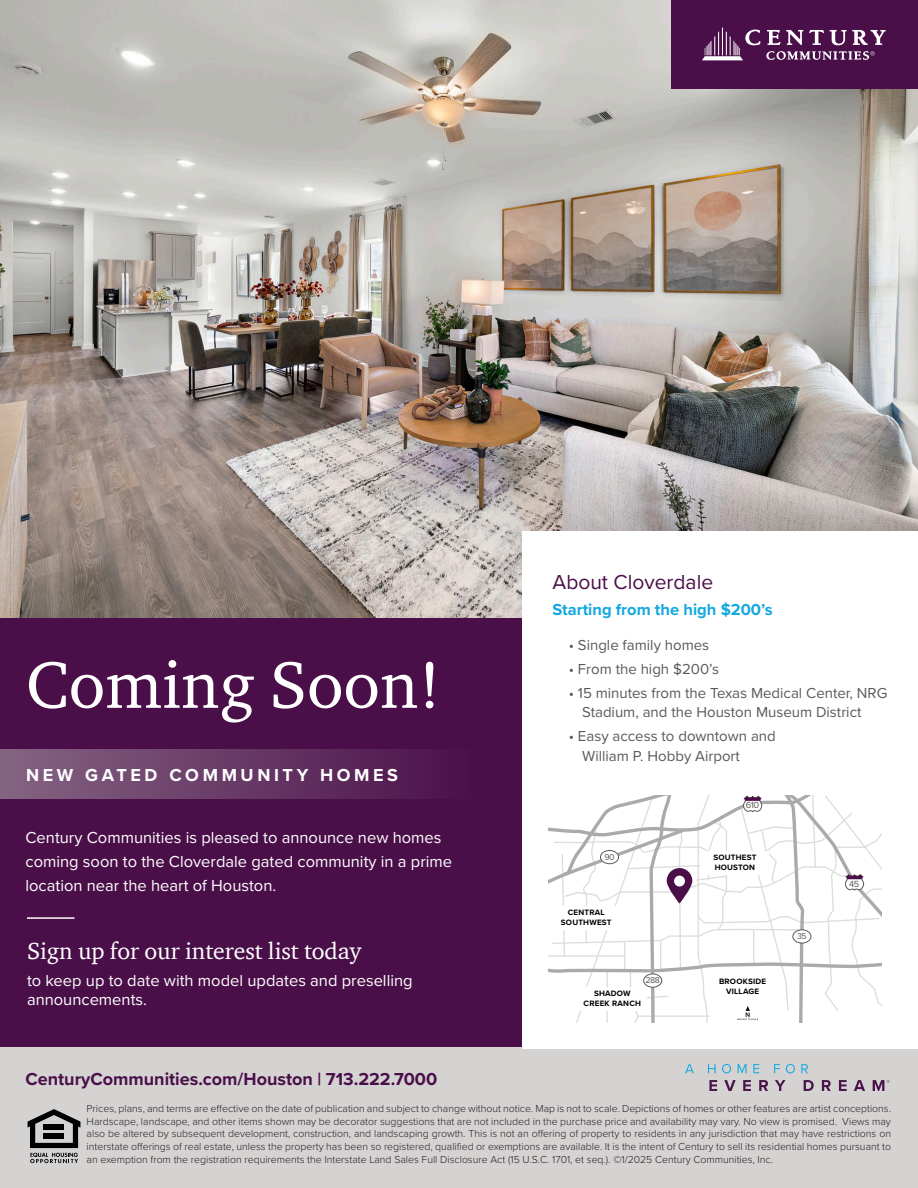
<style>
.page{position:relative;width:918px;height:1188px;background:#fff}
.page>*{position:absolute;margin:0;border:0;box-sizing:border-box;transform-origin:0 0}
.t1{font:67.5px "ITC Charter Com";color:#fff}
.t2{font:23.7px "ITC Charter Com";color:#fff}
.t3{font:21px "Proxima Nova";color:#4a0f49}
.t4{font:700 18px "Proxima Nova";color:#4a0f49}
.t5{font:700 18px "Proxima Nova";letter-spacing:.2em;color:#fff}
.t6{font:16.5px/24px "Proxima Nova";color:#fff}
.t7{font:700 16.5px "Proxima Nova";color:#14a8e0}
.t8{font:15px "Proxima Nova";color:#595a59}
.t9{font:300 10.5px/12.6px "Proxima Nova";color:#231f20;text-align:justify}
.t10{font:9.3px "Proxima Nova";color:#5a5a5a}
.t11{font:8.85px "Proxima Nova";letter-spacing:-.05em;color:#5a5a5a}
.t12{font:700 8.1px/9.8px "Proxima Nova";letter-spacing:.025em;color:#000;text-align:center}
</style>
<div class="page">
<div style="left:0;top:618px;width:532px;height:431px;background:#4a0f49"></div>
<img style="left:0;top:0;width:918px;height:618px">
<div style="left:0;top:1048px;width:918px;height:140px;background:#d4d3d2"></div>
<div style="left:522px;top:531px;width:396px;height:518px;background:#fff"></div>
<svg style="left:28px;top:1109px;width:52px;height:54px"></svg>
<div style="left:44px;top:1125px;width:20px;height:5px;background:#000"></div>
<div style="left:44px;top:1133px;width:20px;height:6px;background:#000"></div>
<div style="left:0;top:749px;width:478px;height:50px;background:linear-gradient(to right,#856483,#4a1049)"></div>
<svg style="left:548px;top:796px;width:334px;height:226px"></svg>
<div style="left:644px;top:974px;width:18px;height:13px;background:#fff;border-radius:50%"></div>
<div style="left:643px;top:974px;width:19px;height:13px;border:1px solid #5a5a5a;border-radius:50%"></div>
<div style="left:793px;top:930px;width:18px;height:13px;background:#fff;border-radius:50%"></div>
<div style="left:793px;top:930px;width:18px;height:13px;border:1px solid #5a5a5a;border-radius:50%"></div>
<div style="left:600px;top:850px;width:19px;height:14px;background:#fff;border-radius:50%"></div>
<div style="left:600px;top:850px;width:19px;height:14px;border:1px solid #5a5a5a;border-radius:50%"></div>
<div style="left:672px;top:0;width:246px;height:88px;background:#4a0f49"></div>
<svg style="left:809px;top:30px;width:15px;height:15px"></svg>
<svg style="left:767px;top:30px;width:13px;height:15px"></svg>
<svg style="left:786px;top:30px;width:17px;height:15px"></svg>
<svg style="left:830px;top:30px;width:56px;height:15px"></svg>
<svg style="left:702px;top:27px;width:58px;height:33px"></svg>
<svg style="left:766px;top:51px;width:109px;height:9px"></svg>
<svg style="left:685px;top:1064px;width:9px;height:9px"></svg>
<svg style="left:708px;top:1064px;width:8px;height:9px"></svg>
<svg style="left:722px;top:1064px;width:9px;height:9px"></svg>
<svg style="left:738px;top:1064px;width:9px;height:9px"></svg>
<svg style="left:753px;top:1064px;width:6px;height:9px"></svg>
<svg style="left:774px;top:1064px;width:6px;height:9px"></svg>
<svg style="left:786px;top:1064px;width:9px;height:9px"></svg>
<svg style="left:801px;top:1064px;width:7px;height:9px"></svg>
<svg style="left:709px;top:1080px;width:8px;height:11px"></svg>
<svg style="left:724px;top:1080px;width:12px;height:11px"></svg>
<svg style="left:743px;top:1080px;width:8px;height:11px"></svg>
<svg style="left:759px;top:1080px;width:9px;height:11px"></svg>
<svg style="left:775px;top:1080px;width:11px;height:11px"></svg>
<svg style="left:804px;top:1080px;width:10px;height:11px"></svg>
<svg style="left:822px;top:1080px;width:9px;height:11px"></svg>
<svg style="left:839px;top:1080px;width:8px;height:11px"></svg>
<svg style="left:854px;top:1080px;width:11px;height:11px"></svg>
<svg style="left:873px;top:1080px;width:16px;height:11px"></svg>
<hr style="left:27px;top:917px;width:48px;height:2px;background:#fff">
<p class="t1" style="left:26px;top:643px;width:416px">Coming Soon!</p>
<p class="t5" style="left:26px;top:762px;width:374px">NEW GATED COMMUNITY HOMES</p>
<p class="t6" style="left:26px;top:825px;width:428px">Century Communities is pleased to announce new homes coming soon to the Cloverdale gated community in a prime location near the heart of Houston.</p>
<p class="t2" style="left:27px;top:936px;width:336px">Sign up for our interest list today</p>
<p class="t6" style="left:27px;top:969px;width:387px;line-height:19.8px">to keep up to date with model updates and preselling announcements.</p>
<p class="t4" style="left:26px;top:1065px;width:413px">CenturyCommunities.com/Houston | 713.222.7000</p>
<p class="t3" style="left:553px;top:566px;width:162px">About Cloverdale</p>
<p class="t7" style="left:553px;top:597px;width:222px">Starting from the high $200’s</p>
<p class="t8" style="left:569px;top:634px;width:142px">• Single family homes</p>
<p class="t8" style="left:569px;top:658px;width:152px">• From the high $200’s</p>
<p class="t8" style="left:569px;top:682px;width:320px">• 15 minutes from the Texas Medical Center, NRG</p>
<p class="t8" style="left:582px;top:701px;width:281px">Stadium, and the Houston Museum District</p>
<p class="t8" style="left:569px;top:725px;width:209px">• Easy access to downtown and</p>
<p class="t8" style="left:582px;top:745px;width:159px">William P. Hobby Airport</p>
<p class="t11" style="left:604px;top:850px;width:12px">90</p>
<p class="t12" style="left:561px;top:908px;width:52px">CENTRAL<br>SOUTHWEST</p>
<p class="t11" style="left:645px;top:974px;width:16px">288</p>
<p class="t12" style="left:584px;top:988px;width:59px">SHADOW<br>CREEK RANCH</p>
<p class="t10" style="left:746px;top:798px;width:15px">610</p>
<p class="t12" style="left:713px;top:853px;width:45px;text-align:left">SOUTHEST<br>HOUSTON</p>
<p class="t12" style="left:719px;top:977px;width:49px">BROOKSIDE<br>VILLAGE</p>
<p class="t11" style="left:797px;top:929px;width:11px">35</p>
<p class="t10" style="left:849px;top:877px;width:12px">45</p>
<p class="t9" style="left:87px;top:1102px;width:806px">Prices, plans, and terms are effective on the date of publication and subject to change without notice. Map is not to scale. Depictions of homes or other features are artist conceptions.<br>Hardscape, landscape, and other items shown may be decorator suggestions that are not included in the purchase price and availability may vary. No view is promised. Views may also be altered by subsequent development, construction, and landscaping growth. This is not an offering of property to residents in any jurisdiction that may have restrictions on interstate offerings of real estate, unless the property has been so registered, qualified or exemptions are available. It is the intent of Century to sell its residential homes pursuant to an exemption from the registration requirements the Interstate Land Sales Full Disclosure Act (15 U.S.C. 1701, et seq.). ©1/2025 Century Communities, Inc.</p>
</div>
